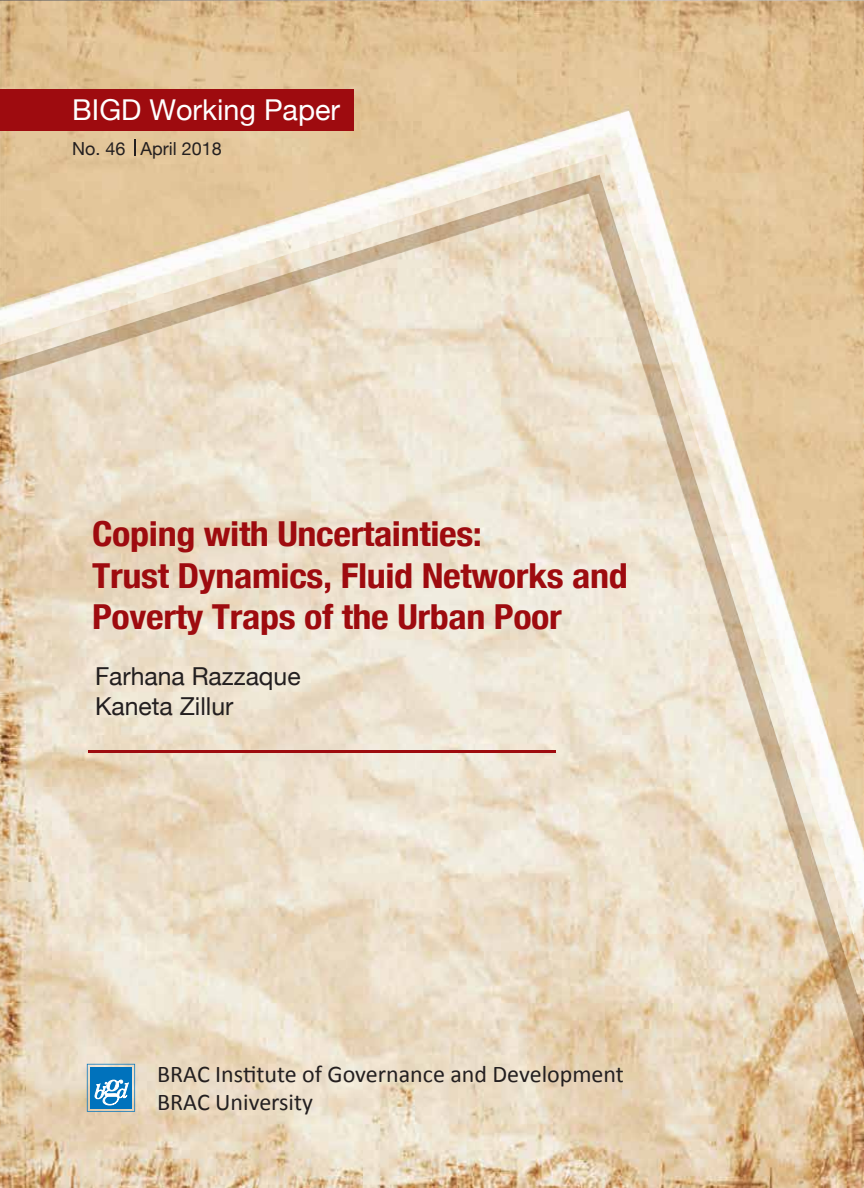
<style>
.page{position:relative;width:864px;height:1188px;background:#fff}
.page>*{position:absolute;margin:0;border:0;box-sizing:border-box;transform-origin:0 0}
.t1{font:700 condensed 34.5px/41.2px "Helvetica Neue";letter-spacing:-.01em;color:#9e0b0f;scale:1.11 1}
.t2{font:28.8px "Helvetica Neue";color:#fff}
.t3{font:24.75px/29.7px "Helvetica Neue";color:#231f20}
.t4{font:24px/28.8px "Calibri";color:#231f20}
.t5{font:18px "Helvetica Neue";color:#231f20}
</style>
<div class="page">
<svg style="left:0;top:1070px;width:864px;height:118px;background:#e4cfb1"></svg>
<img style="left:0;top:1px;width:864px;height:174px">
<img style="left:0;top:175px;width:864px;height:895px">
<svg style="left:87px;top:1064px;width:48px;height:48px;background:#529ac7"></svg>
<hr style="left:89px;top:750px;width:467px;height:2px;background:#9e0b0f">
<div style="left:0;top:90px;width:354px;height:41px;background:#9e0b0f"></div>
<svg style="left:134px;top:139px;width:1px;height:17px"></svg>
<p class="t2" style="left:72px;top:89px;width:269px">BIGD Working Paper</p>
<p class="t5" style="left:72px;top:135px;width:151px">No. 46 April 2018</p>
<p class="t1" style="left:92px;top:511px;width:484px">Coping with Uncertainties:<br>Trust Dynamics, Fluid Networks and<br>Poverty Traps of the Urban Poor</p>
<p class="t3" style="left:95px;top:663px;width:207px">Farhana Razzaque<br>Kaneta Zillur</p>
<p class="t4" style="left:157px;top:1059px;width:468px">BRAC Institute of Governance and Development<br>BRAC University</p>
</div>
